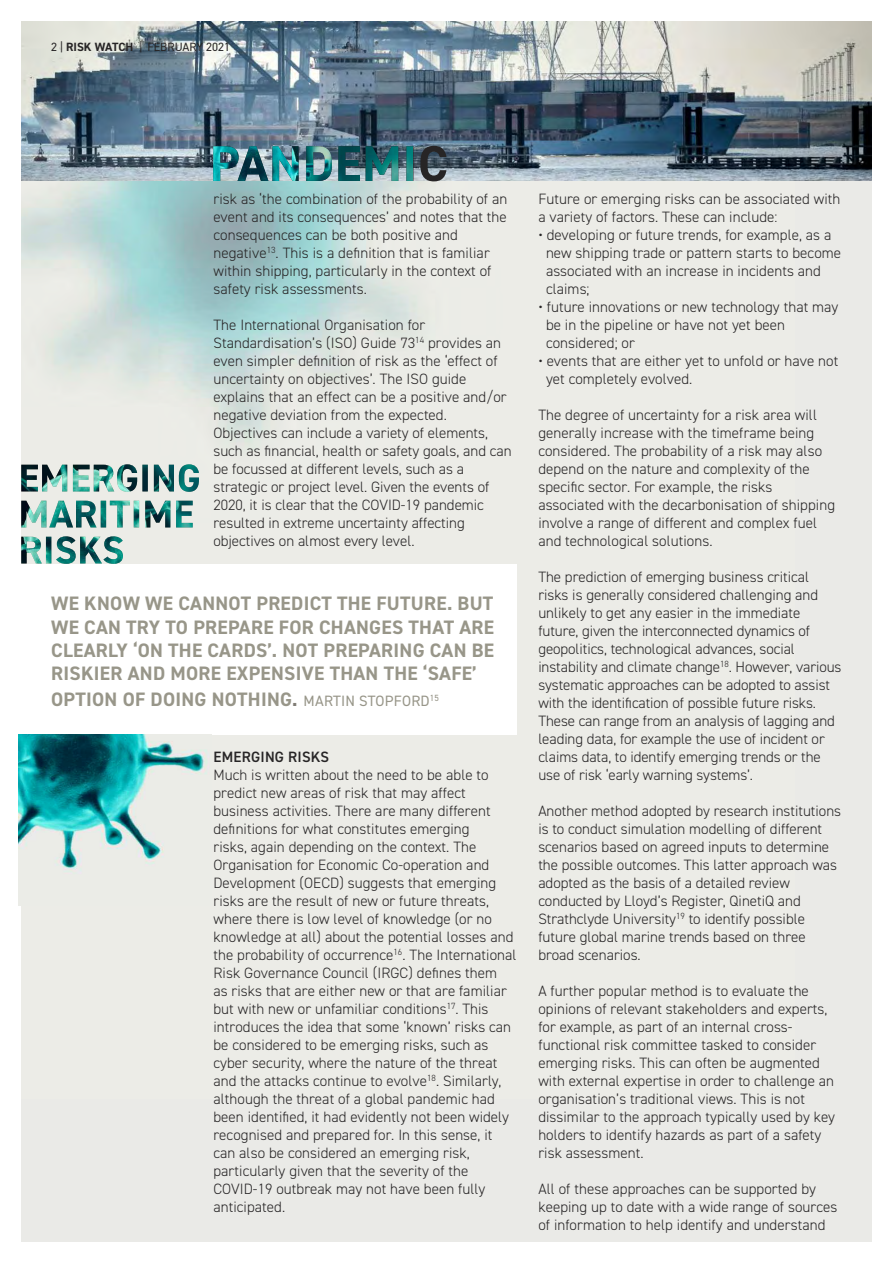
<style>
.page{position:relative;width:893px;height:1263px;background:#fff}
.page>*{position:absolute;margin:0;border:0;box-sizing:border-box;transform-origin:0 0}
.t1{font:700 19.5px/23.4px "DIN2014";letter-spacing:.015em;color:#989689;text-align:justify}
.t2{font:300 15px/18px "DIN2014";letter-spacing:.005em;color:#272526}
.t3{font:600 15px "DIN2014";letter-spacing:.015em;color:#272526}
.t4{font:12px "DIN2014";color:#272526}
.s1{font-weight:700}
.s2{color:#7f7c75}
.s3{font-weight:400;font-size:15px}
</style>
<div class="page">
<div style="left:21px;top:21px;width:851px;height:1221px;background:#eaeae7"></div>
<img style="left:21px;top:181px;width:496px;height:554px">
<div style="left:2px;top:564px;width:515px;height:170px;background:#fff"></div>
<img style="left:21px;top:21px;width:851px;height:160px">
<img style="left:19px;top:734px;width:193px;height:171px">
<svg style="left:413px;top:146px;width:33px;height:35px"></svg>
<img style="left:213px;top:146px;width:200px;height:35px">
<img style="left:21px;top:464px;width:178px;height:100px">
<p class="t4" style="left:51px;top:43px;width:181px">2 | <span class="s1">RISK WATCH</span> | FEBRUARY 2021</p>
<p class="t2" style="left:213px;top:191px;width:295px">risk as ‘the combination of the probability of an event and its consequences’ and notes that the consequences can be both positive and negative<sup>13</sup>. This is a definition that is familiar within shipping, particularly in the context of safety risk assessments.</p>
<p class="t2" style="left:213px;top:317px;width:300px">The International Organisation for Standardisation’s (ISO) Guide 73<sup>14</sup> provides an even simpler definition of risk as the ‘effect of uncertainty on objectives’. The ISO guide explains that an effect can be a positive and/or negative deviation from the expected.<br>Objectives can include a variety of elements, such as financial, health or safety goals, and can be focussed at different levels, such as a strategic or project level. Given the events of 2020, it is clear that the COVID-19 pandemic resulted in extreme uncertainty affecting objectives on almost every level.</p>
<h1 class="t1" style="left:51px;top:594px;width:445px">WE KNOW WE CANNOT PREDICT THE FUTURE. BUT WE CAN TRY TO PREPARE FOR CHANGES THAT ARE CLEARLY ‘ON THE CARDS’. NOT PREPARING CAN BE RISKIER AND MORE EXPENSIVE THAN THE ‘SAFE’</h1>
<h1 class="t1" style="left:51px;top:689px;width:389px">OPTION OF DOING NOTHING<span class="s2">.</span> <span class="s3">MARTIN STOPFORD</span><sup>15</sup></h1>
<p class="t3" style="left:214px;top:751px;width:117px">EMERGING RISKS</p>
<p class="t2" style="left:213px;top:767px;width:305px">Much is written about the need to be able to predict new areas of risk that may affect business activities. There are many different definitions for what constitutes emerging<br>risks, again depending on the context. The Organisation for Economic Co-operation and Development (OECD) suggests that emerging risks are the result of new or future threats, where there is low level of knowledge (or no knowledge at all) about the potential losses and the probability of occurrence<sup>16</sup>. The International Risk Governance Council (IRGC) defines them<br>as risks that are either new or that are familiar but with new or unfamiliar conditions<sup>17</sup>. This introduces the idea that some ‘known’ risks can be considered to be emerging risks, such as cyber security, where the nature of the threat and the attacks continue to evolve<sup>18</sup>. Similarly, although the threat of a global pandemic had been identified, it had evidently not been widely recognised and prepared for. In this sense, it can also be considered an emerging risk, particularly given that the severity of the COVID-19 outbreak may not have been fully anticipated.</p>
<p class="t2" style="left:538px;top:191px;width:304px">Future or emerging risks can be associated with a variety of factors. These can include:</p>
<p class="t2" style="left:546px;top:227px;width:297px;text-indent:-8px">• developing or future trends, for example, as a new shipping trade or pattern starts to become associated with an increase in incidents and claims;</p>
<p class="t2" style="left:546px;top:299px;width:294px;text-indent:-8px">• future innovations or new technology that may be in the pipeline or have not yet been considered; or</p>
<p class="t2" style="left:546px;top:353px;width:294px;text-indent:-8px">• events that are either yet to unfold or have not yet completely evolved.</p>
<p class="t2" style="left:538px;top:407px;width:298px">The degree of uncertainty for a risk area will generally increase with the timeframe being considered. The probability of a risk may also depend on the nature and complexity of the specific sector. For example, the risks associated with the decarbonisation of shipping involve a range of different and complex fuel and technological solutions.</p>
<p class="t2" style="left:538px;top:569px;width:305px">The prediction of emerging business critical risks is generally considered challenging and unlikely to get any easier in the immediate future, given the interconnected dynamics of geopolitics, technological advances, social instability and climate change<sup>18</sup>. However, various systematic approaches can be adopted to assist with the identification of possible future risks.<br>These can range from an analysis of lagging and leading data, for example the use of incident or claims data, to identify emerging trends or the use of risk ‘early warning systems’.</p>
<p class="t2" style="left:538px;top:803px;width:304px">Another method adopted by research institutions is to conduct simulation modelling of different scenarios based on agreed inputs to determine the possible outcomes. This latter approach was adopted as the basis of a detailed review conducted by Lloyd’s Register, QinetiQ and Strathclyde University<sup>19</sup> to identify possible future global marine trends based on three broad scenarios.</p>
<p class="t2" style="left:538px;top:983px;width:298px">A further popular method is to evaluate the opinions of relevant stakeholders and experts, for example, as part of an internal cross&shy;functional risk committee tasked to consider emerging risks. This can often be augmented with external expertise in order to challenge an organisation’s traditional views. This is not dissimilar to the approach typically used by key holders to identify hazards as part of a safety risk assessment.</p>
<p class="t2" style="left:538px;top:1181px;width:301px">All of these approaches can be supported by keeping up to date with a wide range of sources of information to help identify and understand</p>
</div>
